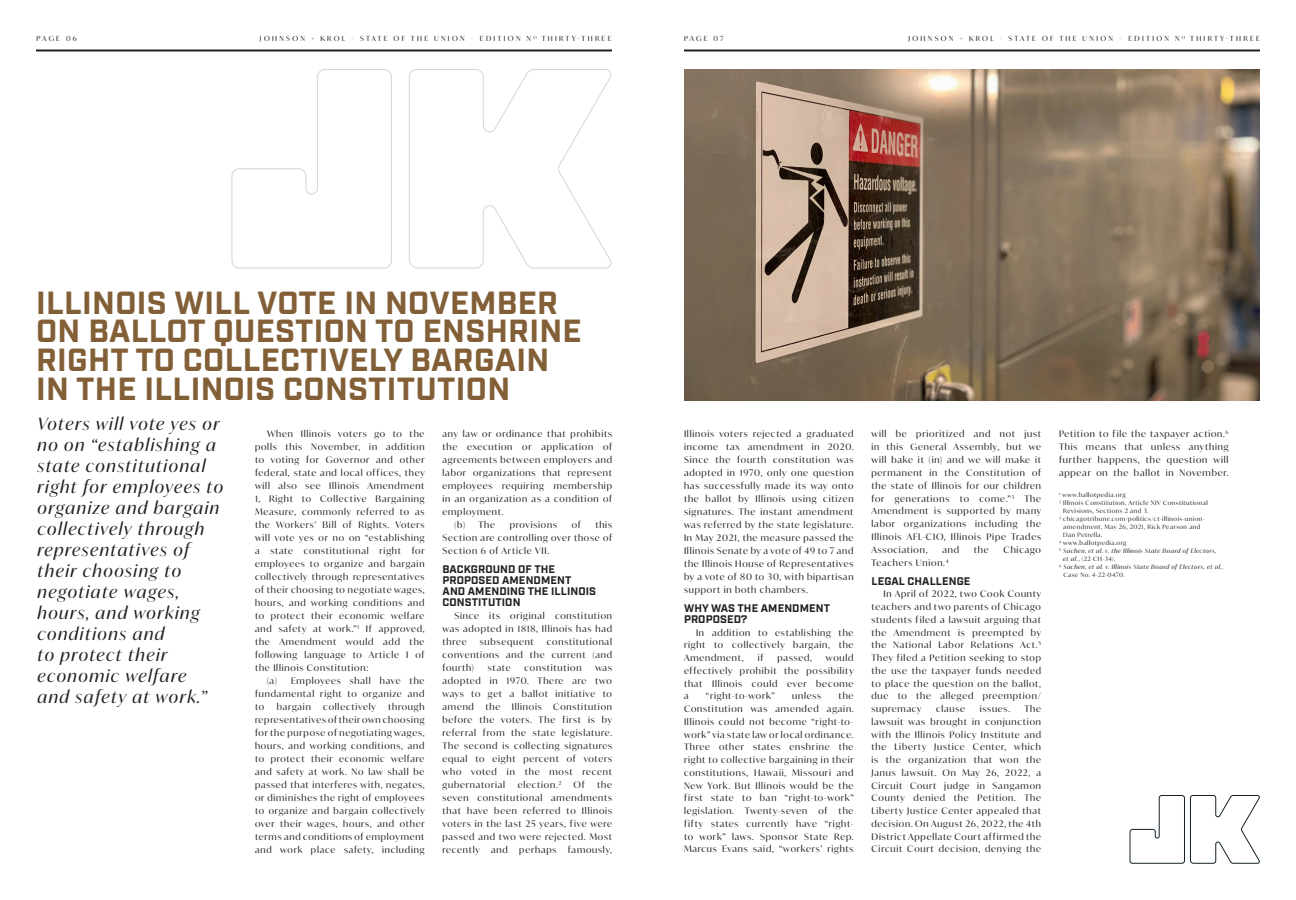
<style>
.page{position:relative;width:1296px;height:900px;background:#fff}
.page>*{position:absolute;margin:0;border:0;box-sizing:border-box;transform-origin:0 0}
.t1{font:700 32px/29px "Industry";letter-spacing:.01em;color:#825f36}
.t2{font:italic 17px/21px "Ivy Mode";letter-spacing:.09em;color:#231f20}
.t3{font:700 11px/11px "Industry";letter-spacing:.01em;color:#231f20}
.t4{font:9px/13px "Ivy Mode";letter-spacing:.09em;color:#231f20;text-align:justify}
.t5{font:7px "Ivy Mode";letter-spacing:.33em;color:#231f20}
.t6{font:6px "Ivy Mode";letter-spacing:.09em;color:#231f20}
.t7{font:italic 6px "Ivy Mode";letter-spacing:.09em;color:#231f20}
.s1{font-style:normal}
.s2{font-style:italic}
</style>
<div class="page">
<svg style="left:1129px;top:795px;width:131px;height:69px"></svg>
<svg style="left:231px;top:69px;width:161px;height:200px"></svg>
<svg style="left:409px;top:69px;width:203px;height:200px"></svg>
<img style="left:684px;top:69px;width:576px;height:331px">
<hr style="left:36px;top:50px;width:576px;height:2px;background:#231f20">
<hr style="left:684px;top:50px;width:576px;height:2px;background:#231f20">
<p class="t5" style="left:37px;top:34px;width:42px">PAGE 06</p>
<p class="t5" style="left:260px;top:34px;width:353px">JOHNSON + KROL – STATE OF THE UNION – EDITION N <sup>O</sup> THIRTY-THREE</p>
<p class="t5" style="left:684px;top:34px;width:41px">PAGE 07</p>
<p class="t5" style="left:908px;top:34px;width:353px">JOHNSON + KROL – STATE OF THE UNION – EDITION N <sup>O</sup> THIRTY-THREE</p>
<h1 class="t1" style="left:36px;top:289px;width:547px">ILLINOIS WILL VOTE IN NOVEMBER<br>ON BALLOT QUESTION TO ENSHRINE<br>RIGHT TO COLLECTIVELY BARGAIN<br>IN THE ILLINOIS CONSTITUTION</h1>
<p class="t2" style="left:38px;top:413px;width:187px">Voters will vote yes or no on “establishing a state constitutional right for employees to organize and bargain collectively through representatives of their choosing to negotiate wages, hours, and working conditions and<br>to protect their economic welfare<br>and safety at work.”</p>
<p class="t4" style="left:255px;top:427px;width:171px;text-indent:12px">When Illinois voters go to the polls this November, in addition to voting for Governor and other federal, state and local offices, they will also see Illinois Amendment 1, Right to Collective Bargaining Measure, commonly referred to as the Workers’ Bill of Rights. Voters will vote yes or no on “establishing a state constitutional right for employees to organize and bargain collectively through representatives of their choosing to negotiate wages, hours, and working conditions and to protect their economic welfare and safety at work.”<sup>1</sup> If approved, the Amendment would add the following language to Article I of the Illinois Constitution:</p>
<p class="t4" style="left:255px;top:674px;width:171px;text-indent:12px">(a) Employees shall have the fundamental right to organize and to</p>
<p class="t4" style="left:443px;top:427px;width:171px">any law or ordinance that prohibits</p>
<p class="t4" style="left:443px;top:440px;width:171px">the execution or application of</p>
<p class="t4" style="left:443px;top:453px;width:171px">agreements between employers and</p>
<p class="t4" style="left:443px;top:466px;width:171px">labor organizations that represent</p>
<p class="t4" style="left:443px;top:479px;width:171px">employees requiring membership</p>
<p class="t4" style="left:443px;top:492px;width:171px">in an organization as a condition of</p>
<p class="t4" style="left:443px;top:505px;width:63px">employment.</p>
<p class="t4" style="left:455px;top:518px;width:42px">(b) The</p>
<p class="t4" style="left:510px;top:518px;width:49px">provisions</p>
<p class="t4" style="left:572px;top:518px;width:11px">of</p>
<p class="t4" style="left:443px;top:518px;width:171px;text-indent:153px">this Section are controlling over those of Section 6 of Article VII.</p>
<p class="t3" style="left:443px;top:564px;width:155px">BACKGROUND OF THE<br>PROPOSED AMENDMENT<br>AND AMENDING THE ILLINOIS<br>CONSTITUTION</p>
<p class="t4" style="left:443px;top:609px;width:171px;text-indent:12px">Since its original constitution was adopted in 1818, Illinois has had three</p>
<p class="t4" style="left:443px;top:635px;width:171px;text-indent:104px">constitutional conventions and the current (and fourth)</p>
<p class="t4" style="left:480px;top:635px;width:55px">subsequent</p>
<p class="t4" style="left:488px;top:661px;width:24px">state</p>
<p class="t4" style="left:525px;top:661px;width:58px">constitution</p>
<p class="t4" style="left:443px;top:661px;width:171px;text-indent:153px">was adopted in 1970. There are two ways to get a ballot initiative to amend</p>
<p class="t4" style="left:485px;top:700px;width:16px">the</p>
<p class="t4" style="left:512px;top:700px;width:32px">Illinois</p>
<p class="t4" style="left:443px;top:700px;width:171px;text-indent:111px">Constitution before the voters. The first is by referral from the state legislature.<br>The second is collecting signatures equal to eight percent of voters who voted in the most recent gubernatorial</p>
<p class="t4" style="left:255px;top:700px;width:171px;text-indent:133px">through representatives of their own choosing for the purpose of negotiating wages, hours, and working conditions, and to protect their economic welfare and safety at work. No law shall be passed that interferes with, negates, or diminishes the right of employees to organize and bargain collectively over their wages, hours, and other terms and conditions of employment and work place safety, including</p>
<p class="t4" style="left:277px;top:700px;width:36px">bargain</p>
<p class="t4" style="left:323px;top:700px;width:54px">collectively</p>
<p class="t4" style="left:518px;top:778px;width:45px">election.<sup>2</sup></p>
<p class="t4" style="left:574px;top:778px;width:13px">Of</p>
<p class="t4" style="left:443px;top:778px;width:171px;text-indent:155px">the seven constitutional amendments that have been referred to Illinois voters in the last 25 years, five were passed and two were rejected. Most recently</p>
<p class="t4" style="left:491px;top:843px;width:18px">and</p>
<p class="t4" style="left:519px;top:843px;width:39px">perhaps</p>
<p class="t4" style="left:568px;top:843px;width:46px">famously,</p>
<p class="t4" style="left:684px;top:427px;width:171px">Illinois voters rejected a graduated income tax amendment in 2020.<br>Since the fourth constitution was adopted in 1970, only one question has successfully made its way onto the ballot by Illinois using citizen signatures. The instant amendment was referred by the state legislature.<br>In May 2021, the measure passed the Illinois Senate by a vote of 49 to 7 and the Illinois House of Representatives by a vote of 80 to 30, with bipartisan support in both chambers.</p>
<p class="t3" style="left:684px;top:603px;width:148px">WHY WAS THE AMENDMENT<br>PROPOSED?</p>
<p class="t4" style="left:684px;top:626px;width:171px;text-indent:12px">In addition to establishing the right to collectively bargain, the Amendment,</p>
<p class="t4" style="left:758px;top:651px;width:7px">if</p>
<p class="t4" style="left:778px;top:651px;width:36px">passed,</p>
<p class="t4" style="left:684px;top:651px;width:171px;text-indent:142px">would effectively prohibit the possibility that Illinois could ever become a</p>
<p class="t4" style="left:684px;top:690px;width:171px;text-indent:155px">the Constitution was amended again.<br>Illinois could not become “right-to&shy;work” via state law or local ordinance.<br>Three other states enshrine the right to collective bargaining in their constitutions, Hawaii, Missouri and New York. But Illinois would be the first state to ban “right-to-work” legislation. Twenty-seven</p>
<p class="t4" style="left:706px;top:689px;width:70px">“right-to-work”</p>
<p class="t4" style="left:792px;top:689px;width:30px">unless</p>
<p class="t4" style="left:684px;top:804px;width:171px;text-indent:135px">of the fifty states currently have “right&shy;to work” laws. Sponsor State Rep.<br>Marcus Evans said, “workers’ rights</p>
<p class="t4" style="left:872px;top:427px;width:171px">will be prioritized and not just in this General Assembly, but we will bake it (in) and we will make it permanent in the Constitution of the state of Illinois for our children for generations to come.”<sup>3</sup> The Amendment is supported by many labor organizations including the Illinois AFL-CIO, Illinois Pipe Trades Association,</p>
<p class="t4" style="left:942px;top:543px;width:18px">and</p>
<p class="t4" style="left:974px;top:543px;width:16px">the</p>
<p class="t4" style="left:1004px;top:543px;width:39px">Chicago</p>
<p class="t4" style="left:872px;top:556px;width:79px">Teachers Union.<sup>4</sup></p>
<p class="t3" style="left:872px;top:576px;width:100px">LEGAL CHALLENGE</p>
<p class="t4" style="left:872px;top:587px;width:171px;text-indent:12px">In April of 2022, two Cook County teachers and two parents of Chicago students filed a lawsuit arguing that the Amendment is preempted by the National Labor Relations Act.<sup>5<br></sup>They filed a Petition seeking to stop the use the taxpayer funds needed to place the question on the ballot, due to the alleged preemption/ supremacy</p>
<p class="t4" style="left:872px;top:702px;width:171px;text-indent:153px">The lawsuit was brought in conjunction with the Illinois Policy Institute and the Liberty Justice Center, which is the organization that won the Janus lawsuit. On May 26, 2022, a Circuit Court judge in Sangamon County denied the Petition. The Liberty Justice Center appealed that decision. On August 26, 2022, the 4th District Appellate Court affirmed the Circuit Court decision, denying the</p>
<p class="t4" style="left:936px;top:702px;width:31px">clause</p>
<p class="t4" style="left:980px;top:702px;width:32px">issues.</p>
<p class="t4" style="left:1059px;top:427px;width:171px">Petition to file the taxpayer action.<sup>6<br></sup>This means that unless anything further happens, the question will appear on the ballot in November.</p>
<p class="t6" style="left:1059px;top:491px;width:68px">¹ www.ballotpedia.org</p>
<p class="t6" style="left:1059px;top:499px;width:150px">² Illinois Constitution, Article XIV Constitutional</p>
<p class="t6" style="left:1063px;top:507px;width:87px">Revisions, Sections 2 and 3.</p>
<p class="t6" style="left:1059px;top:515px;width:147px">³ chicagotribune.com/politics/ct-illinois-union-</p>
<p class="t6" style="left:1063px;top:523px;width:139px">amendment, May 26, 2021, Rick Pearson and</p>
<p class="t6" style="left:1063px;top:531px;width:41px">Dan Petrella.</p>
<p class="t6" style="left:1059px;top:539px;width:69px">⁴ www.ballotpedia.org</p>
<p class="t7" style="left:1059px;top:547px;width:159px"><span class="s1">⁵</span> Sachen, et al. v. the Illinois State Board of Electors,</p>
<p class="t6" style="left:1063px;top:555px;width:53px"><span class="s2">et al.</span>, (22-CH-34).</p>
<p class="t7" style="left:1059px;top:563px;width:166px"><span class="s1">⁶</span> Sachen, et al. v. Illinois State Board of Electors, et al.,</p>
<p class="t6" style="left:1063px;top:571px;width:63px">Case No. 4-22-0470.</p>
</div>
